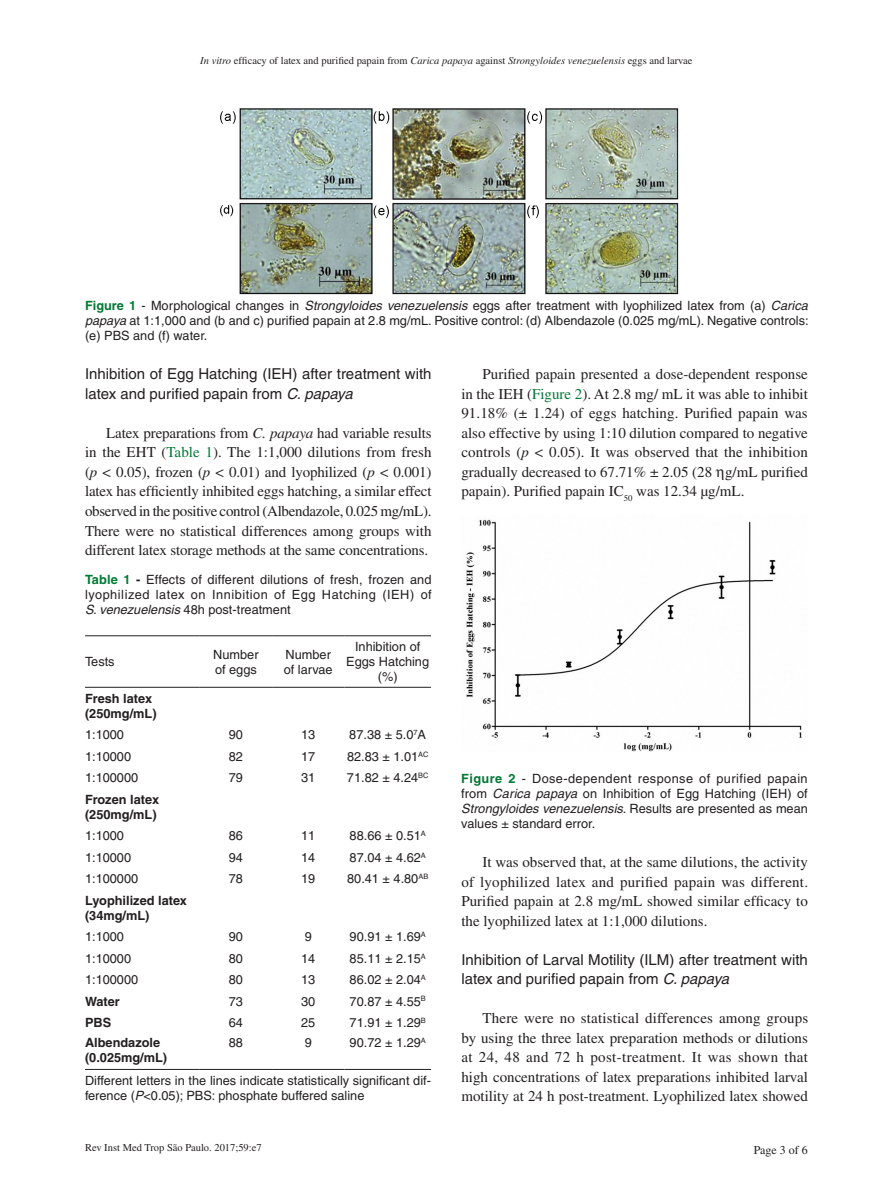
<style>
.page{position:relative;width:893px;height:1191px;background:#fff}
.page>*{position:absolute;margin:0;border:0;box-sizing:border-box;transform-origin:0 0}
.t1{font:15px/19.5px "Times";color:#231f20;text-align:justify}
.Sub-seção{font:15px/19.5px "Helvetica";color:#231f20}
.Figura{font:12.75px/15px "Helvetica";color:#231f20;text-align:justify}
.Tabela-corpo{font:12.75px/15px "Helvetica";color:#231f20;text-align:center}
.Tabela-corpo-2{font:700 12.75px/15px "Helvetica";color:#231f20}
.t2{font:12px "Times";color:#231f20}
.t3{font:10.5px "Times";color:#231f20}
.s1{font-style:italic}
.s2{font-weight:700;color:#007934}
.s3{color:#007934}
.s4{font-weight:700}
</style>
<div class="page">
<img style="left:220px;top:108px;width:458px;height:187px">
<hr style="left:85px;top:635px;width:115px;height:1px;background:#231f20">
<hr style="left:200px;top:635px;width:72px;height:1px;background:#231f20">
<hr style="left:272px;top:635px;width:72px;height:1px;background:#231f20">
<hr style="left:344px;top:635px;width:87px;height:1px;background:#231f20">
<hr style="left:85px;top:687px;width:115px;height:1px;background:#231f20">
<hr style="left:200px;top:687px;width:72px;height:1px;background:#231f20">
<hr style="left:272px;top:687px;width:72px;height:1px;background:#231f20">
<hr style="left:344px;top:687px;width:87px;height:1px;background:#231f20">
<hr style="left:85px;top:1069px;width:115px;height:1px;background:#231f20">
<hr style="left:200px;top:1069px;width:72px;height:1px;background:#231f20">
<hr style="left:272px;top:1069px;width:72px;height:1px;background:#231f20">
<hr style="left:344px;top:1069px;width:87px;height:1px;background:#231f20">
<img style="left:466px;top:519px;width:336px;height:233px">
<p class="t3" style="left:200px;top:55px;width:494px"><span class="s1">In vitro</span> efficacy of latex and purified papain from <span class="s1">Carica papaya</span> against <span class="s1">Strongyloides venezuelensis</span> eggs and larvae</p>
<p class="Figura" style="left:85px;top:298px;width:725px"><span class="s2">Figure 1</span> - Morphological changes in <span class="s1">Strongyloides venezuelensis</span> eggs after treatment with lyophilized latex from (a) <span class="s1">Carica papaya</span> at 1:1,000 and (b and c) purified papain at 2.8 mg/mL. Positive control: (d) Albendazole (0.025 mg/mL). Negative controls: (e) PBS and (f) water.</p>
<p class="Sub-seção" style="left:85px;top:364px;width:348px">Inhibition of Egg Hatching (IEH) after treatment with latex and purified papain from <span class="s1">C. papaya</span></p>
<p class="t1" style="left:85px;top:423px;width:348px;text-indent:21px">Latex preparations from <span class="s1">C. papaya</span> had variable results in the EHT (<span class="s3">Table 1</span>). The 1:1,000 dilutions from fresh (<span class="s1">p</span> &lt; 0.05), frozen (<span class="s1">p</span> &lt; 0.01) and lyophilized (<span class="s1">p</span> &lt; 0.001) latex has efficiently inhibited eggs hatching, a similar effect observed in the positive control (Albendazole, 0.025 mg/mL).<br>There were no statistical differences among groups with different latex storage methods at the same concentrations.</p>
<p class="Figura" style="left:85px;top:572px;width:348px"><span class="s2">Table 1</span> <span class="s4">-</span> Effects of different dilutions of fresh, frozen and lyophilized latex on Innibition of Egg Hatching (IEH) of <span class="s1">S. venezuelensis</span> 48h post-treatment</p>
<p class="Tabela-corpo" style="left:85px;top:654px;width:31px">Tests</p>
<p class="Tabela-corpo" style="left:213px;top:647px;width:47px">Number</p>
<p class="Tabela-corpo" style="left:215px;top:662px;width:43px">of eggs</p>
<p class="Tabela-corpo" style="left:286px;top:647px;width:47px">Number</p>
<p class="Tabela-corpo" style="left:284px;top:662px;width:50px">of larvae</p>
<p class="Tabela-corpo" style="left:346px;top:639px;width:84px">Inhibition of<br>Eggs Hatching (%)</p>
<p class="Tabela-corpo-2" style="left:85px;top:690px;width:73px">Fresh latex (250mg/mL)</p>
<p class="Tabela-corpo" style="left:85px;top:727px;width:40px">1:1000</p>
<p class="Tabela-corpo" style="left:229px;top:727px;width:16px">90</p>
<p class="Tabela-corpo" style="left:301px;top:727px;width:16px">13</p>
<p class="Tabela-corpo" style="left:349px;top:727px;width:78px">87.38 ± 5.0<sup>7</sup>A</p>
<p class="Tabela-corpo" style="left:85px;top:749px;width:48px">1:10000</p>
<p class="Tabela-corpo" style="left:229px;top:749px;width:16px">82</p>
<p class="Tabela-corpo" style="left:301px;top:749px;width:16px">17</p>
<p class="Tabela-corpo" style="left:347px;top:749px;width:83px">82.83 ± 1.01<sup>AC</sup></p>
<p class="Tabela-corpo" style="left:85px;top:770px;width:55px">1:100000</p>
<p class="Tabela-corpo" style="left:229px;top:770px;width:16px">79</p>
<p class="Tabela-corpo" style="left:301px;top:770px;width:16px">31</p>
<p class="Tabela-corpo" style="left:347px;top:770px;width:83px">71.82 ± 4.24<sup>BC</sup></p>
<p class="Tabela-corpo-2" style="left:85px;top:791px;width:76px">Frozen latex (250mg/mL)</p>
<p class="Tabela-corpo" style="left:85px;top:828px;width:40px">1:1000</p>
<p class="Tabela-corpo" style="left:229px;top:828px;width:16px">86</p>
<p class="Tabela-corpo" style="left:301px;top:828px;width:16px">11</p>
<p class="Tabela-corpo" style="left:350px;top:828px;width:78px">88.66 ± 0.51<sup>A</sup></p>
<p class="Tabela-corpo" style="left:85px;top:849px;width:48px">1:10000</p>
<p class="Tabela-corpo" style="left:229px;top:849px;width:16px">94</p>
<p class="Tabela-corpo" style="left:301px;top:849px;width:16px">14</p>
<p class="Tabela-corpo" style="left:350px;top:849px;width:78px">87.04 ± 4.62<sup>A</sup></p>
<p class="Tabela-corpo" style="left:85px;top:871px;width:55px">1:100000</p>
<p class="Tabela-corpo" style="left:229px;top:871px;width:16px">78</p>
<p class="Tabela-corpo" style="left:301px;top:871px;width:16px">19</p>
<p class="Tabela-corpo" style="left:347px;top:871px;width:83px">80.41 ± 4.80<sup>AB</sup></p>
<p class="Tabela-corpo-2" style="left:85px;top:892px;width:103px">Lyophilized latex (34mg/mL)</p>
<p class="Tabela-corpo" style="left:85px;top:929px;width:40px">1:1000</p>
<p class="Tabela-corpo" style="left:229px;top:929px;width:16px">90</p>
<p class="Tabela-corpo" style="left:305px;top:929px;width:9px">9</p>
<p class="Tabela-corpo" style="left:350px;top:929px;width:78px">90.91 ± 1.69<sup>A</sup></p>
<p class="Tabela-corpo" style="left:85px;top:950px;width:48px">1:10000</p>
<p class="Tabela-corpo" style="left:229px;top:950px;width:16px">80</p>
<p class="Tabela-corpo" style="left:301px;top:950px;width:16px">14</p>
<p class="Tabela-corpo" style="left:350px;top:950px;width:78px">85.11 ± 2.15<sup>A</sup></p>
<p class="Tabela-corpo" style="left:85px;top:972px;width:55px">1:100000</p>
<p class="Tabela-corpo" style="left:229px;top:972px;width:16px">80</p>
<p class="Tabela-corpo" style="left:301px;top:972px;width:16px">13</p>
<p class="Tabela-corpo" style="left:350px;top:972px;width:78px">86.02 ± 2.04<sup>A</sup></p>
<p class="Tabela-corpo-2" style="left:85px;top:993px;width:36px">Water</p>
<p class="Tabela-corpo" style="left:229px;top:993px;width:16px">73</p>
<p class="Tabela-corpo" style="left:301px;top:993px;width:16px">30</p>
<p class="Tabela-corpo" style="left:350px;top:993px;width:78px">70.87 ± 4.55<sup>B</sup></p>
<p class="Tabela-corpo-2" style="left:85px;top:1015px;width:28px">PBS</p>
<p class="Tabela-corpo" style="left:229px;top:1015px;width:16px">64</p>
<p class="Tabela-corpo" style="left:301px;top:1015px;width:16px">25</p>
<p class="Tabela-corpo" style="left:350px;top:1015px;width:78px">71.91 ± 1.29<sup>B</sup></p>
<p class="Tabela-corpo-2" style="left:85px;top:1035px;width:84px">Albendazole (0.025mg/mL)</p>
<p class="Tabela-corpo" style="left:229px;top:1035px;width:16px">88</p>
<p class="Tabela-corpo" style="left:305px;top:1035px;width:9px">9</p>
<p class="Tabela-corpo" style="left:350px;top:1035px;width:78px">90.72 ± 1.29<sup>A</sup></p>
<p class="Tabela-corpo" style="left:85px;top:1073px;width:347px;text-align:left">Different letters in the lines indicate statistically significant dif&shy;ference (<span class="s1">P</span>&lt;0.05); PBS: phosphate buffered saline</p>
<p class="t3" style="left:85px;top:1142px;width:178px">Rev Inst Med Trop São Paulo. 2017;59:e7</p>
<p class="t1" style="left:461px;top:364px;width:348px;text-indent:21px">Purified papain presented a dose-dependent response in the IEH (<span class="s3">Figure 2</span>). At 2.8 mg/ mL it was able to inhibit 91.18% (± 1.24) of eggs hatching. Purified papain was also effective by using 1:10 dilution compared to negative controls (<span class="s1">p</span> &lt; 0.05). It was observed that the inhibition gradually decreased to 67.71% ± 2.05 (28 g/mL purified papain). Purified papain IC<sub>50</sub> was 12.34 µg/mL.</p>
<p class="Figura" style="left:461px;top:771px;width:348px"><span class="s2">Figure 2</span> - Dose-dependent response of purified papain from <span class="s1">Carica papaya</span> on Inhibition of Egg Hatching (IEH) of <span class="s1">Strongyloides venezuelensis</span>. Results are presented as mean values ± standard error.</p>
<p class="t1" style="left:461px;top:852px;width:348px;text-indent:21px">It was observed that, at the same dilutions, the activity of lyophilized latex and purified papain was different.<br>Purified papain at 2.8 mg/mL showed similar efficacy to the lyophilized latex at 1:1,000 dilutions.</p>
<p class="Sub-seção" style="left:461px;top:949px;width:348px">Inhibition of Larval Motility (ILM) after treatment with latex and purified papain from <span class="s1">C. papaya</span></p>
<p class="t1" style="left:461px;top:1008px;width:348px;text-indent:21px">There were no statistical differences among groups by using the three latex preparation methods or dilutions at 24, 48 and 72 h post-treatment. It was shown that high concentrations of latex preparations inhibited larval motility at 24 h post-treatment. Lyophilized latex showed</p>
<p class="t2" style="left:754px;top:1142px;width:56px">Page 3 of 6</p>
</div>
